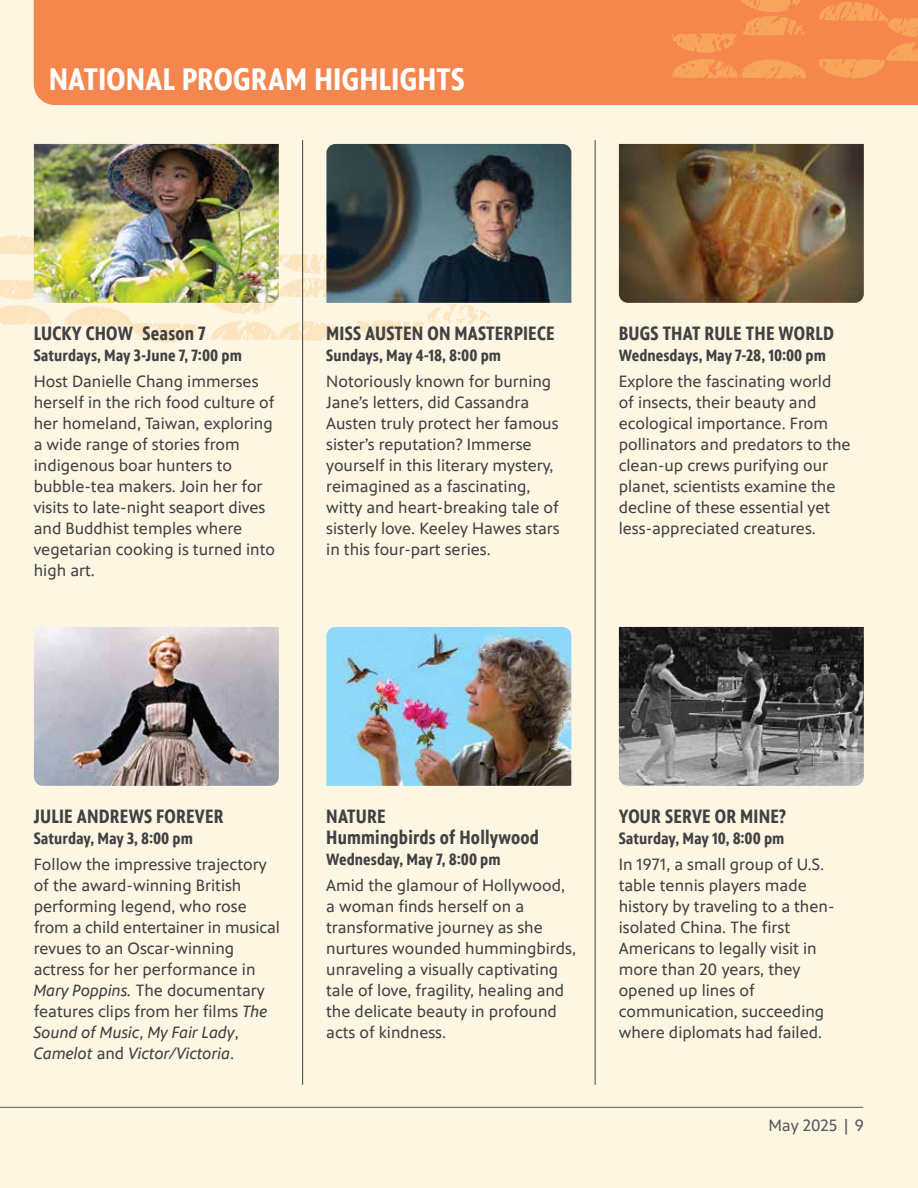
<style>
.page{position:relative;width:918px;height:1188px;background:#fcf6e3}
.page>*{position:absolute;margin:0;border:0;box-sizing:border-box;transform-origin:0 0}
.t1{font:700 31.5px "PBS Sans Condensed";color:#fff}
.t2{font:700 19.5px/21px "PBS Sans Condensed";letter-spacing:.01em;color:#414042;scale:.96 1}
.t3{font:16.5px/21px "PBS Sans";color:#414042}
.t4{font:700 16.5px "PBS Sans Condensed";color:#414042}
.t5{font:16.5px "PBS Sans";color:#58595b}
.s1{font-style:italic}
</style>
<div class="page">
<div style="left:34px;top:0;width:884px;height:105px;background:#f5864e"></div>
<svg style="left:0;top:263px;width:51px;height:62px"></svg>
<svg style="left:0;top:235px;width:34px;height:19px"></svg>
<svg style="left:211px;top:321px;width:134px;height:20px"></svg>
<svg style="left:64px;top:306px;width:134px;height:37px"></svg>
<svg style="left:214px;top:237px;width:112px;height:77px"></svg>
<svg style="left:356px;top:304px;width:135px;height:36px"></svg>
<svg style="left:818px;top:1px;width:100px;height:78px;background:#f59052"></svg>
<svg style="left:672px;top:0;width:134px;height:80px;background:#f59052"></svg>
<hr style="left:0;top:1107px;width:863px;height:1px;background:#58595b">
<hr style="left:302px;top:140px;width:1px;height:945px;background:#414042">
<hr style="left:595px;top:140px;width:1px;height:945px;background:#414042">
<img style="left:619px;top:144px;width:245px;height:159px">
<img style="left:34px;top:144px;width:245px;height:159px">
<img style="left:326px;top:627px;width:245px;height:159px">
<img style="left:619px;top:627px;width:245px;height:159px">
<img style="left:326px;top:144px;width:245px;height:159px">
<img style="left:34px;top:627px;width:245px;height:159px">
<h1 class="t1" style="left:49px;top:61px;width:418px">NATIONAL PROGRAM HIGHLIGHTS</h1>
<p class="t2" style="left:34px;top:323px;width:181px">LUCKY CHOW Season 7</p>
<p class="t4" style="left:34px;top:346px;width:210px">Saturdays, May 3-June 7, 7:00 pm</p>
<p class="t3" style="left:34px;top:371px;width:243px">Host Danielle Chang immerses herself in the rich food culture of her homeland, Taiwan, exploring a wide range of stories from indigenous boar hunters to bubble-tea makers. Join her for visits to late-night seaport dives and Buddhist temples where vegetarian cooking is turned into high art.</p>
<p class="t2" style="left:326px;top:323px;width:240px">MISS AUSTEN ON MASTERPIECE</p>
<p class="t4" style="left:326px;top:346px;width:176px">Sundays, May 4-18, 8:00 pm</p>
<p class="t3" style="left:326px;top:371px;width:235px">Notoriously known for burning<br>Jane’s letters, did Cassandra<br>Austen truly protect her famous sister’s reputation? Immerse yourself in this literary mystery, reimagined as a fascinating, witty and heart-breaking tale of sisterly love. Keeley Hawes stars in this four-part series.</p>
<p class="t2" style="left:619px;top:323px;width:226px">BUGS THAT RULE THE WORLD</p>
<p class="t4" style="left:619px;top:346px;width:209px">Wednesdays, May 7-28, 10:00 pm</p>
<p class="t3" style="left:619px;top:371px;width:233px">Explore the fascinating world of insects, their beauty and ecological importance. From pollinators and predators to the clean-up crews purifying our planet, scientists examine the decline of these essential yet less-appreciated creatures.</p>
<p class="t2" style="left:34px;top:806px;width:199px">JULIE ANDREWS FOREVER</p>
<p class="t4" style="left:34px;top:829px;width:161px">Saturday, May 3, 8:00 pm</p>
<p class="t3" style="left:34px;top:854px;width:248px">Follow the impressive trajectory of the award-winning British performing legend, who rose from a child entertainer in musical revues to an Oscar-winning actress for her performance in<br><span class="s1">Mary Poppins.</span> The documentary features clips from her films <span class="s1">The<br>Sound of Music</span>, <span class="s1">My Fair Lady</span>,<br><span class="s1">Camelot</span> and <span class="s1">Victor/Victoria</span>.</p>
<p class="t2" style="left:326px;top:806px;width:223px">NATURE<br>Hummingbirds of Hollywood</p>
<p class="t4" style="left:326px;top:850px;width:176px">Wednesday, May 7, 8:00 pm</p>
<p class="t3" style="left:326px;top:875px;width:251px">Amid the glamour of Hollywood, a woman finds herself on a transformative journey as she nurtures wounded hummingbirds, unraveling a visually captivating tale of love, fragility, healing and the delicate beauty in profound acts of kindness.</p>
<p class="t2" style="left:619px;top:806px;width:176px">YOUR SERVE OR MINE?</p>
<p class="t4" style="left:619px;top:829px;width:167px">Saturday, May 10, 8:00 pm</p>
<p class="t3" style="left:619px;top:854px;width:217px">In 1971, a small group of U.S. table tennis players made history by traveling to a then&shy;isolated China. The first<br>Americans to legally visit in more than 20 years, they opened up lines of communication, succeeding where diplomats had failed.</p>
<p class="t5" style="left:768px;top:1116px;width:97px">May 2025 | 9</p>
</div>
